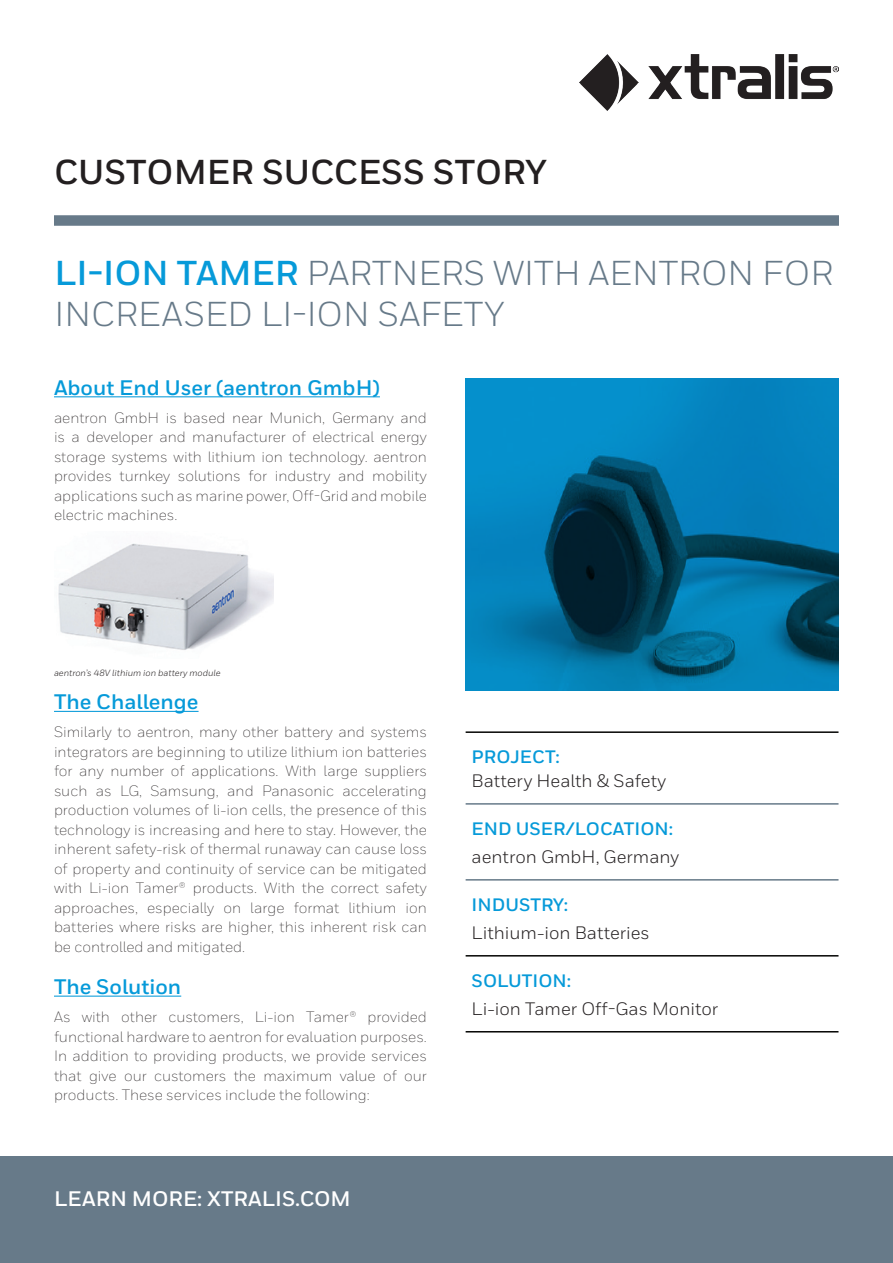
<style>
.page{position:relative;width:893px;height:1263px;background:#fff}
.page>*{position:absolute;margin:0;border:0;box-sizing:border-box;transform-origin:0 0}
.t1{font:34.5px/41.4px "Honeywell Sans";color:#677a89}
.t2{font:700 34.5px "Honeywell Sans";color:#231f20}
.t3{font:700 21px "Honeywell Sans";color:#069ad9}
.t4{font:700 21px "Honeywell Sans";color:#fff}
.t5{font:18px "Honeywell Sans";color:#231f20}
.t6{font:700 18px "Honeywell Sans";color:#069ad9}
.t7{font:300 15px/19.5px "Honeywell Sans";color:#231f20;text-align:justify}
.t8{font:italic 9px "Honeywell Sans";color:#231f20}
.s1{font-weight:700;color:#069ad9}
</style>
<div class="page">
<img style="left:580px;top:54px;width:258px;height:57px">
<div style="left:54px;top:215px;width:785px;height:11px;background:#677a89"></div>
<div style="left:0;top:1157px;width:893px;height:106px;background:#677a89"></div>
<hr style="left:466px;top:731px;width:372px;height:2px;background:#040503">
<hr style="left:466px;top:955px;width:372px;height:1px;background:#040503">
<hr style="left:466px;top:1031px;width:372px;height:1px;background:#040503">
<hr style="left:466px;top:803px;width:372px;height:2px;background:#677a89">
<hr style="left:466px;top:879px;width:372px;height:1px;background:#677a89">
<svg style="left:465px;top:378px;width:374px;height:313px"></svg>
<hr style="left:54px;top:396px;width:326px;height:1px;background:#069ad9">
<hr style="left:54px;top:711px;width:145px;height:1px;background:#069ad9">
<hr style="left:54px;top:995px;width:127px;height:2px;background:#069ad9">
<img style="left:58px;top:543px;width:216px;height:107px">
<h1 class="t2" style="left:54px;top:152px;width:495px">CUSTOMER SUCCESS STORY</h1>
<h1 class="t1" style="left:55px;top:252px;width:780px"><span class="s1">LI-ION TAMER</span> PARTNERS WITH AENTRON FOR<br>INCREASED LI-ION SAFETY</h1>
<h2 class="t3" style="left:54px;top:375px;width:327px">About End User (aentron GmbH)</h2>
<p class="t7" style="left:54px;top:408px;width:374px">aentron GmbH is based near Munich, Germany and is a developer and manufacturer of electrical energy storage systems with lithium ion technology. aentron provides turnkey solutions for industry and mobility applications such as marine power, Off-Grid and mobile electric machines.</p>
<p class="t8" style="left:54px;top:667px;width:168px">aentron’s 48V lithium ion battery module</p>
<h2 class="t3" style="left:54px;top:689px;width:146px">The Challenge</h2>
<p class="t7" style="left:54px;top:722px;width:374px">Similarly to aentron, many other battery and systems integrators are beginning to utilize lithium ion batteries for any number of applications. With large suppliers such as LG, Samsung, and Panasonic accelerating production volumes of li-ion cells, the presence of this technology is increasing and here to stay. However, the inherent safety-risk of thermal runaway can cause loss of property and continuity of service can be mitigated with Li-ion Tamer® products. With the correct safety approaches, especially on large format lithium ion batteries where risks are higher, this inherent risk can be controlled and mitigated.</p>
<h2 class="t3" style="left:54px;top:974px;width:129px">The Solution</h2>
<p class="t7" style="left:54px;top:1007px;width:374px">As with other customers, Li-ion Tamer® provided functional hardware to aentron for evaluation purposes.<br>In addition to providing products, we provide services that give our customers the maximum value of our products. These services include the following:</p>
<h2 class="t4" style="left:54px;top:1186px;width:298px">LEARN MORE: XTRALIS.COM</h2>
<p class="t6" style="left:472px;top:746px;width:90px">PROJECT:</p>
<p class="t5" style="left:472px;top:770px;width:196px">Battery Health &amp; Safety</p>
<p class="t6" style="left:472px;top:818px;width:203px">END USER/LOCATION:</p>
<p class="t5" style="left:472px;top:846px;width:209px">aentron GmbH, Germany</p>
<p class="t6" style="left:472px;top:894px;width:98px">INDUSTRY:</p>
<p class="t5" style="left:472px;top:922px;width:180px">Lithium-ion Batteries</p>
<p class="t6" style="left:472px;top:970px;width:101px">SOLUTION:</p>
<p class="t5" style="left:472px;top:998px;width:248px">Li-ion Tamer Off-Gas Monitor</p>
</div>
